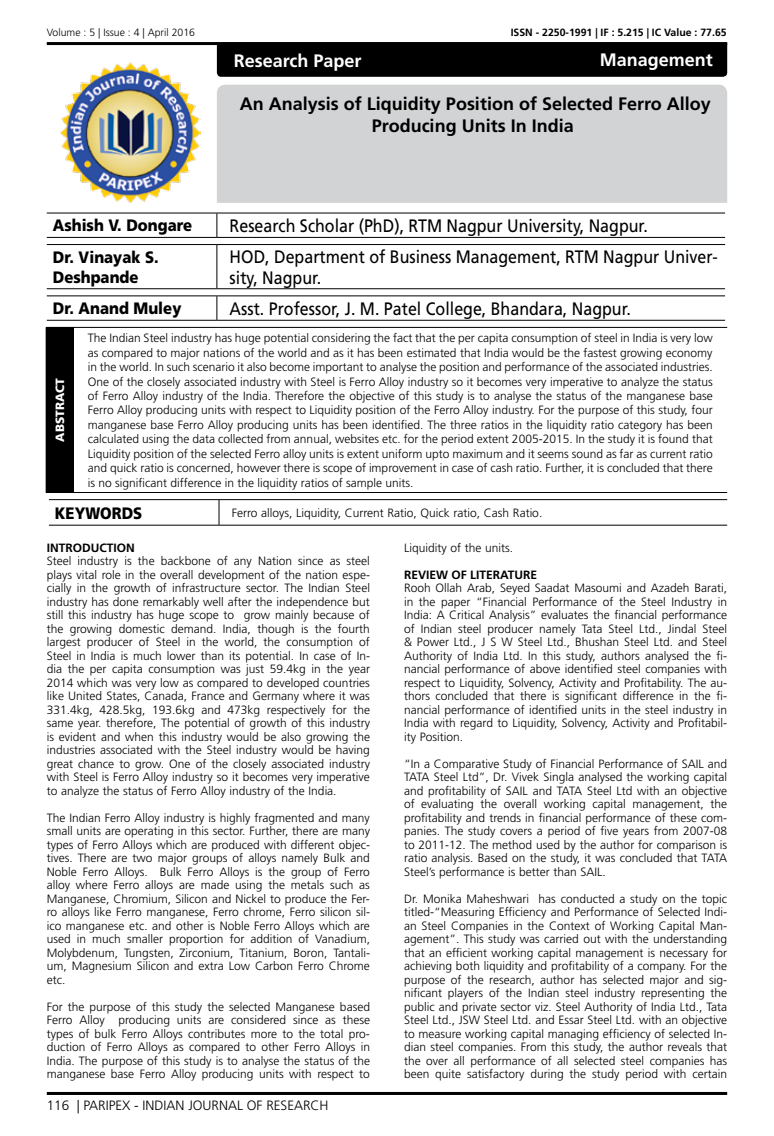
<style>
.page{position:relative;width:774px;height:1136px;background:#fff}
.page>*{position:absolute;margin:0;border:0;box-sizing:border-box;transform-origin:0 0}
.t1{font:18px/21.6px "Frutiger LT Std";color:#000;scale:.89 1}
.t2{font:700 18px/21.6px "Frutiger LT Std";color:#000;text-align:center}
.t3{font:700 18px "Frutiger LT Std";color:#fff}
.t4{font:900 16.5px/19.8px "Frutiger LT Std";color:#000;scale:.9 1}
.t5{font:300 13.5px "Frutiger LT Std";color:#000}
.t6{font:300 12px/13.5px "Frutiger LT Std";color:#000;text-align:justify}
.t7{font:700 12px "Frutiger LT Std";color:#000}
.t8{font:900 12px "Frutiger LT Std";color:#fff}
.t9{font:700 10.5px "Frutiger LT Std";color:#000}
.t10{font:300 10.5px "Frutiger LT Std";color:#000}
</style>
<div class="page">
<hr style="left:47px;top:42px;width:680px;height:3px;background:#000">
<hr style="left:47px;top:1091px;width:680px;height:3px;background:#000">
<div style="left:217px;top:85px;width:510px;height:118px;background:#d1d3d4"></div>
<div style="left:217px;top:45px;width:510px;height:32px;background:#000"></div>
<img style="left:61px;top:63px;width:139px;height:140px">
<hr style="left:47px;top:213px;width:170px;height:1px;background:#000">
<hr style="left:217px;top:213px;width:508px;height:1px;background:#000">
<svg style="left:216px;top:213px;width:1px;height:24px"></svg>
<hr style="left:47px;top:237px;width:170px;height:1px;background:#000">
<hr style="left:217px;top:237px;width:508px;height:1px;background:#000">
<hr style="left:49px;top:499px;width:170px;height:1px;background:#000">
<hr style="left:219px;top:499px;width:508px;height:1px;background:#000">
<svg style="left:219px;top:500px;width:1px;height:24px"></svg>
<hr style="left:49px;top:524px;width:170px;height:1px;background:#000">
<hr style="left:219px;top:524px;width:508px;height:1px;background:#000">
<div style="left:46px;top:327px;width:27px;height:165px;background:#000"></div>
<hr style="left:73px;top:327px;width:654px;height:1px;background:#000">
<hr style="left:73px;top:328px;width:1px;height:164px;background:#000">
<svg style="left:46px;top:492px;width:27px;height:1px"></svg>
<hr style="left:73px;top:492px;width:654px;height:1px;background:#000">
<hr style="left:47px;top:244px;width:170px;height:1px;background:#000">
<hr style="left:217px;top:244px;width:508px;height:1px;background:#000">
<hr style="left:216px;top:245px;width:1px;height:43px;background:#000">
<hr style="left:47px;top:288px;width:170px;height:1px;background:#000">
<hr style="left:217px;top:288px;width:508px;height:1px;background:#000">
<hr style="left:47px;top:295px;width:170px;height:1px;background:#000">
<hr style="left:217px;top:295px;width:508px;height:1px;background:#000">
<svg style="left:216px;top:296px;width:1px;height:24px"></svg>
<hr style="left:47px;top:320px;width:170px;height:1px;background:#000">
<hr style="left:217px;top:320px;width:508px;height:1px;background:#000">
<p class="t10" style="left:47px;top:27px;width:150px">Volume : 5 | Issue : 4 | April 2016</p>
<p class="t9" style="left:511px;top:27px;width:217px">ISSN - 2250-1991 | IF : 5.215 | IC Value : 77.65</p>
<h1 class="t3" style="left:234px;top:50px;width:129px">Research Paper</h1>
<h1 class="t2" style="left:240px;top:93px;width:472px">An Analysis of Liquidity Position of Selected Ferro Alloy<br>Producing Units In India</h1>
<h1 class="t3" style="left:600px;top:49px;width:115px">Management</h1>
<h2 class="t4" style="left:53px;top:216px;width:156px">Ashish V. Dongare</h2>
<h1 class="t1" style="left:230px;top:215px;width:471px">Research Scholar (PhD), RTM Nagpur University, Nagpur.</h1>
<h2 class="t4" style="left:53px;top:247px;width:119px">Dr. Vinayak S.<br>Deshpande</h2>
<h1 class="t1" style="left:230px;top:245px;width:550px">HOD, Department of Business Management, RTM Nagpur Univer&shy;sity, Nagpur.</h1>
<h2 class="t4" style="left:53px;top:298px;width:144px">Dr. Anand Muley</h2>
<h1 class="t1" style="left:230px;top:298px;width:452px">Asst. Professor, J. M. Patel College, Bhandara, Nagpur.</h1>
<p class="t8" style="left:53px;top:441px;width:65px;rotate:-90deg">ABSTRACT</p>
<p class="t6" style="left:88px;top:331px;width:626px;line-height:14.4px">The Indian Steel industry has huge potential considering the fact that the per capita consumption of steel in India is very low as compared to major nations of the world and as it has been estimated that India would be the fastest growing economy in the world. In such scenario it also become important to analyse the position and performance of the associated industries.<br>One of the closely associated industry with Steel is Ferro Alloy industry so it becomes very imperative to analyze the status of Ferro Alloy industry of the India. Therefore the objective of this study is to analyse the status of the manganese base Ferro Alloy producing units with respect to Liquidity position of the Ferro Alloy industry. For the purpose of this study, four manganese base Ferro Alloy producing units has been identified. The three ratios in the liquidity ratio category has been calculated using the data collected from annual, websites etc. for the period extent 2005-2015. In the study it is found that Liquidity position of the selected Ferro alloy units is extent uniform upto maximum and it seems sound as far as current ratio and quick ratio is concerned, however there is scope of improvement in case of cash ratio. Further, it is concluded that there is no significant difference in the liquidity ratios of sample units.</p>
<h2 class="t4" style="left:55px;top:503px;width:99px">KEYWORDS</h2>
<p class="t6" style="left:232px;top:506px;width:312px">Ferro alloys, Liquidity, Current Ratio, Quick ratio, Cash Ratio.</p>
<p class="t7" style="left:47px;top:540px;width:90px">INTRODUCTION</p>
<p class="t6" style="left:47px;top:554px;width:325px">Steel industry is the backbone of any Nation since as steel plays vital role in the overall development of the nation espe&shy;cially in the growth of infrastructure sector. The Indian Steel industry has done remarkably well after the independence but still this industry has huge scope to grow mainly because of the growing domestic demand. India, though is the fourth largest producer of Steel in the world, the consumption of Steel in India is much lower than its potential. In case of In&shy;dia the per capita consumption was just 59.4kg in the year 2014 which was very low as compared to developed countries like United States, Canada, France and Germany where it was 331.4kg, 428.5kg, 193.6kg and 473kg respectively for the same year. therefore, The potential of growth of this industry is evident and when this industry would be also growing the industries associated with the Steel industry would be having great chance to grow. One of the closely associated industry with Steel is Ferro Alloy industry so it becomes very imperative to analyze the status of Ferro Alloy industry of the India.</p>
<p class="t6" style="left:47px;top:811px;width:325px">The Indian Ferro Alloy industry is highly fragmented and many small units are operating in this sector. Further, there are many types of Ferro Alloys which are produced with different objec&shy;tives. There are two major groups of alloys namely Bulk and Noble Ferro Alloys. Bulk Ferro Alloys is the group of Ferro alloy where Ferro alloys are made using the metals such as Manganese, Chromium, Silicon and Nickel to produce the Fer&shy;ro alloys like Ferro manganese, Ferro chrome, Ferro silicon sil&shy;ico manganese etc. and other is Noble Ferro Alloys which are used in much smaller proportion for addition of Vanadium, Molybdenum, Tungsten, Zirconium, Titanium, Boron, Tantali&shy;um, Magnesium Silicon and extra Low Carbon Ferro Chrome etc.</p>
<p class="t6" style="left:47px;top:1000px;width:325px">For the purpose of this study the selected Manganese based Ferro Alloy producing units are considered since as these types of bulk Ferro Alloys contributes more to the total pro&shy;duction of Ferro Alloys as compared to other Ferro Alloys in India. The purpose of this study is to analyse the status of the manganese base Ferro Alloy producing units with respect to</p>
<p class="t5" style="left:47px;top:1097px;width:283px">116 | PARIPEX - INDIAN JOURNAL OF RESEARCH</p>
<p class="t6" style="left:404px;top:541px;width:111px">Liquidity of the units.</p>
<p class="t7" style="left:404px;top:567px;width:135px">REVIEW OF LITERATURE</p>
<p class="t6" style="left:404px;top:581px;width:325px">Rooh Ollah Arab, Seyed Saadat Masoumi and Azadeh Barati, in the paper “Financial Performance of the Steel Industry in India: A Critical Analysis” evaluates the financial performance of Indian steel producer namely Tata Steel Ltd., Jindal Steel &amp; Power Ltd., J S W Steel Ltd., Bhushan Steel Ltd. and Steel Authority of India Ltd. In this study, authors analysed the fi&shy;nancial performance of above identified steel companies with respect to Liquidity, Solvency, Activity and Profitability. The au&shy;thors concluded that there is significant difference in the fi&shy;nancial performance of identified units in the steel industry in India with regard to Liquidity, Solvency, Activity and Profitabil&shy;ity Position.</p>
<p class="t6" style="left:404px;top:757px;width:325px">“In a Comparative Study of Financial Performance of SAIL and TATA Steel Ltd”, Dr. Vivek Singla analysed the working capital and profitability of SAIL and TATA Steel Ltd with an objective of evaluating the overall working capital management, the profitability and trends in financial performance of these com&shy;panies. The study covers a period of five years from 2007-08 to 2011-12. The method used by the author for comparison is ratio analysis. Based on the study, it was concluded that TATA Steel’s performance is better than SAIL.</p>
<p class="t6" style="left:404px;top:892px;width:325px">Dr. Monika Maheshwari has conducted a study on the topic titled-“Measuring Efficiency and Performance of Selected Indi&shy;an Steel Companies in the Context of Working Capital Man&shy;agement”. This study was carried out with the understanding that an efficient working capital management is necessary for achieving both liquidity and profitability of a company. For the purpose of the research, author has selected major and sig&shy;nificant players of the Indian steel industry representing the public and private sector viz. Steel Authority of India Ltd., Tata Steel Ltd., JSW Steel Ltd. and Essar Steel Ltd. with an objective to measure working capital managing efficiency of selected In&shy;dian steel companies. From this study, the author reveals that the over all performance of all selected steel companies has been quite satisfactory during the study period with certain</p>
</div>
